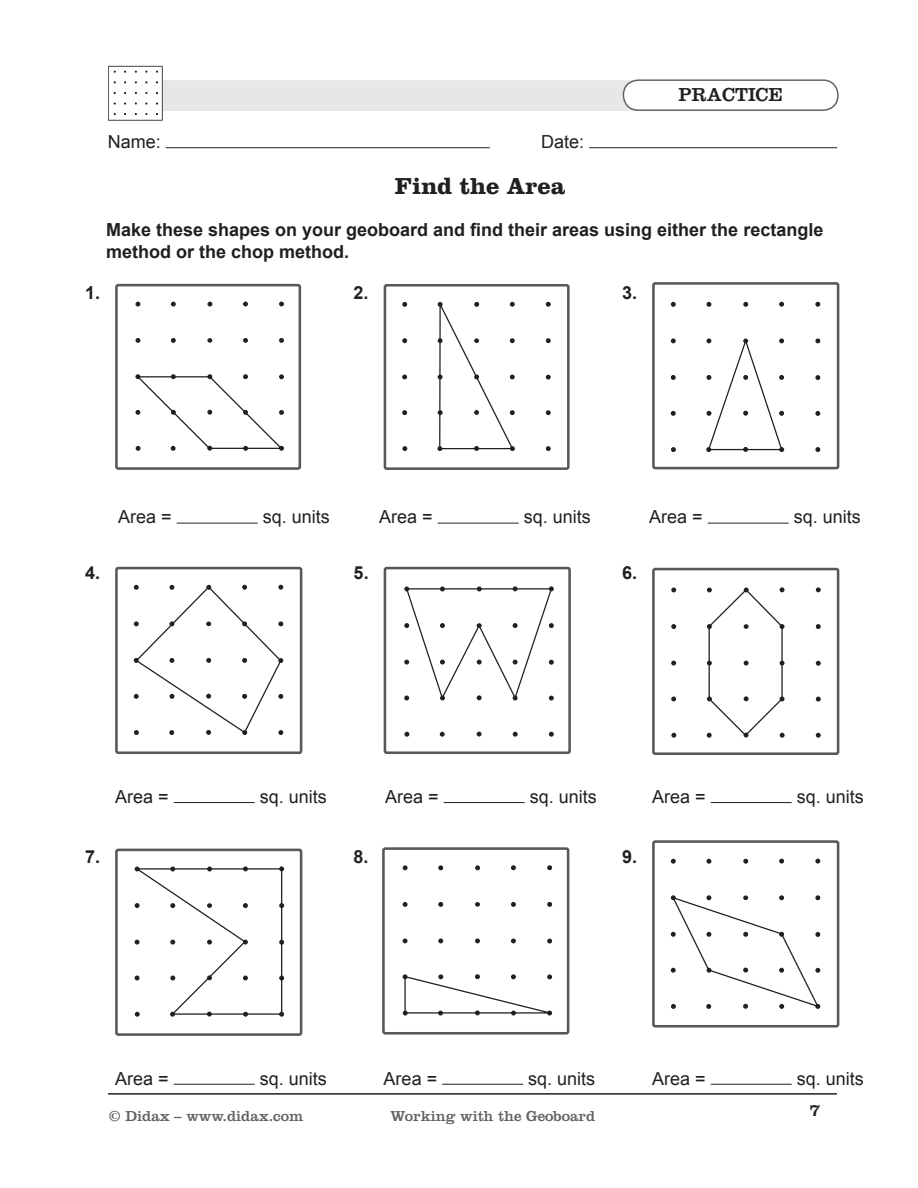
<style>
.page{position:relative;width:918px;height:1188px;background:#fff}
.page>*{position:absolute;margin:0;border:0;box-sizing:border-box;transform-origin:0 0}
.t1{font:700 24px "Clarendon";color:#231f20}
.t2{font:19.5px "Clarendon";color:#231f20}
.t3{font:18px "Arial";color:#231f20}
.t4{font:700 18px/21.6px "Arial";color:#231f20}
.t5{font:18px "Clarendon";color:#231f20}
.t6{font:15px "Clarendon";color:#636366}
</style>
<div class="page">
<hr style="left:166px;top:147px;width:324px;height:1px;background:#231f20">
<hr style="left:589px;top:147px;width:248px;height:1px;background:#231f20">
<div style="left:122px;top:80px;width:717px;height:31px;background:#e6e7e9;border-radius:15px"></div>
<div style="left:623px;top:80px;width:215px;height:30px;background:#fff;border-radius:15px"></div>
<div style="left:623px;top:79px;width:216px;height:32px;border:2px solid #636366;border-radius:15px"></div>
<hr style="left:108px;top:1093px;width:729px;height:2px;background:#231f20">
<svg style="left:109px;top:66px;width:54px;height:55px"></svg>
<div style="left:115px;top:284px;width:186px;height:186px;border:3px solid #57585a;border-radius:2px"></div>
<svg style="left:136px;top:302px;width:4px;height:5px"></svg>
<svg style="left:171px;top:302px;width:5px;height:5px"></svg>
<svg style="left:207px;top:302px;width:5px;height:5px"></svg>
<svg style="left:243px;top:302px;width:5px;height:4px"></svg>
<svg style="left:279px;top:302px;width:5px;height:4px"></svg>
<svg style="left:136px;top:338px;width:4px;height:5px"></svg>
<svg style="left:171px;top:338px;width:5px;height:5px"></svg>
<svg style="left:207px;top:338px;width:5px;height:5px"></svg>
<svg style="left:243px;top:338px;width:5px;height:5px"></svg>
<svg style="left:279px;top:338px;width:5px;height:5px"></svg>
<svg style="left:135px;top:374px;width:149px;height:77px"></svg>
<div style="left:384px;top:284px;width:186px;height:186px;border:3px solid #57585a;border-radius:2px"></div>
<svg style="left:402px;top:302px;width:5px;height:5px"></svg>
<svg style="left:402px;top:338px;width:5px;height:5px"></svg>
<svg style="left:402px;top:375px;width:5px;height:4px"></svg>
<svg style="left:402px;top:410px;width:5px;height:5px"></svg>
<svg style="left:402px;top:446px;width:5px;height:5px"></svg>
<svg style="left:437px;top:302px;width:114px;height:149px"></svg>
<div style="left:652px;top:282px;width:187px;height:187px;border:3px solid #57585a;border-radius:2px"></div>
<svg style="left:671px;top:302px;width:5px;height:5px"></svg>
<svg style="left:706px;top:302px;width:5px;height:5px"></svg>
<svg style="left:743px;top:302px;width:5px;height:5px"></svg>
<svg style="left:779px;top:302px;width:5px;height:5px"></svg>
<svg style="left:815px;top:302px;width:5px;height:5px"></svg>
<svg style="left:671px;top:338px;width:5px;height:5px"></svg>
<svg style="left:671px;top:375px;width:5px;height:5px"></svg>
<svg style="left:671px;top:411px;width:5px;height:5px"></svg>
<svg style="left:671px;top:447px;width:5px;height:5px"></svg>
<svg style="left:706px;top:338px;width:115px;height:114px"></svg>
<hr style="left:177px;top:523px;width:81px;height:1px;background:#231f20">
<hr style="left:438px;top:523px;width:81px;height:1px;background:#231f20">
<hr style="left:708px;top:523px;width:81px;height:1px;background:#231f20">
<div style="left:115px;top:567px;width:187px;height:187px;border:3px solid #57585a;border-radius:2px"></div>
<svg style="left:134px;top:585px;width:150px;height:150px"></svg>
<div style="left:384px;top:567px;width:187px;height:187px;border:3px solid #57585a;border-radius:2px"></div>
<svg style="left:404px;top:586px;width:150px;height:151px"></svg>
<div style="left:652px;top:568px;width:187px;height:187px;border:3px solid #57585a;border-radius:2px"></div>
<svg style="left:671px;top:588px;width:5px;height:4px"></svg>
<svg style="left:671px;top:624px;width:5px;height:5px"></svg>
<svg style="left:671px;top:661px;width:5px;height:5px"></svg>
<svg style="left:671px;top:697px;width:5px;height:4px"></svg>
<svg style="left:671px;top:733px;width:5px;height:5px"></svg>
<svg style="left:707px;top:587px;width:114px;height:151px"></svg>
<hr style="left:174px;top:802px;width:81px;height:1px;background:#231f20">
<hr style="left:444px;top:802px;width:81px;height:1px;background:#231f20">
<hr style="left:711px;top:802px;width:81px;height:1px;background:#231f20">
<div style="left:115px;top:849px;width:187px;height:187px;border:3px solid #57585a;border-radius:2px"></div>
<svg style="left:135px;top:866px;width:150px;height:151px"></svg>
<div style="left:382px;top:847px;width:187px;height:188px;border:3px solid #57585a;border-radius:2px"></div>
<svg style="left:403px;top:865px;width:5px;height:5px"></svg>
<svg style="left:438px;top:865px;width:5px;height:5px"></svg>
<svg style="left:475px;top:865px;width:5px;height:5px"></svg>
<svg style="left:511px;top:865px;width:5px;height:5px"></svg>
<svg style="left:547px;top:865px;width:5px;height:5px"></svg>
<svg style="left:403px;top:902px;width:5px;height:5px"></svg>
<svg style="left:438px;top:902px;width:5px;height:5px"></svg>
<svg style="left:475px;top:902px;width:5px;height:5px"></svg>
<svg style="left:511px;top:902px;width:5px;height:5px"></svg>
<svg style="left:547px;top:902px;width:6px;height:5px"></svg>
<svg style="left:403px;top:938px;width:5px;height:5px"></svg>
<svg style="left:438px;top:938px;width:5px;height:5px"></svg>
<svg style="left:475px;top:938px;width:5px;height:5px"></svg>
<svg style="left:511px;top:938px;width:5px;height:5px"></svg>
<svg style="left:547px;top:939px;width:5px;height:5px"></svg>
<svg style="left:403px;top:974px;width:150px;height:42px"></svg>
<div style="left:652px;top:840px;width:187px;height:188px;border:3px solid #57585a;border-radius:2px"></div>
<svg style="left:671px;top:859px;width:5px;height:5px"></svg>
<svg style="left:706px;top:859px;width:5px;height:5px"></svg>
<svg style="left:743px;top:859px;width:5px;height:5px"></svg>
<svg style="left:779px;top:859px;width:5px;height:5px"></svg>
<svg style="left:815px;top:859px;width:5px;height:5px"></svg>
<svg style="left:671px;top:895px;width:150px;height:114px"></svg>
<hr style="left:174px;top:1084px;width:81px;height:1px;background:#231f20">
<hr style="left:442px;top:1084px;width:81px;height:1px;background:#231f20">
<hr style="left:711px;top:1084px;width:81px;height:1px;background:#231f20">
<p class="t3" style="left:108px;top:130px;width:55px">Name:</p>
<p class="t3" style="left:541px;top:130px;width:45px">Date:</p>
<p class="t2" style="left:679px;top:83px;width:106px">PRACTICE</p>
<h1 class="t1" style="left:395px;top:172px;width:172px">Find the Area</h1>
<p class="t4" style="left:106px;top:219px;width:719px">Make these shapes on your geoboard and find their areas using either the rectangle method or the chop method.</p>
<p class="t4" style="left:85px;top:283px;width:17px">1.</p>
<p class="t4" style="left:354px;top:283px;width:17px">2.</p>
<p class="t4" style="left:622px;top:283px;width:17px">3.</p>
<p class="t3" style="left:118px;top:505px;width:55px">Area =</p>
<p class="t3" style="left:263px;top:505px;width:69px">sq. units</p>
<p class="t3" style="left:379px;top:505px;width:55px">Area =</p>
<p class="t3" style="left:524px;top:505px;width:69px">sq. units</p>
<p class="t3" style="left:649px;top:505px;width:55px">Area =</p>
<p class="t3" style="left:794px;top:505px;width:69px">sq. units</p>
<p class="t4" style="left:85px;top:562px;width:17px">4.</p>
<p class="t4" style="left:354px;top:562px;width:17px">5.</p>
<p class="t4" style="left:622px;top:562px;width:17px">6.</p>
<p class="t3" style="left:115px;top:785px;width:55px">Area =</p>
<p class="t3" style="left:260px;top:785px;width:69px">sq. units</p>
<p class="t3" style="left:385px;top:785px;width:55px">Area =</p>
<p class="t3" style="left:530px;top:785px;width:69px">sq. units</p>
<p class="t3" style="left:652px;top:785px;width:55px">Area =</p>
<p class="t3" style="left:797px;top:785px;width:69px">sq. units</p>
<p class="t4" style="left:85px;top:847px;width:17px">7.</p>
<p class="t4" style="left:354px;top:847px;width:17px">8.</p>
<p class="t4" style="left:622px;top:847px;width:17px">9.</p>
<p class="t3" style="left:115px;top:1067px;width:55px">Area =</p>
<p class="t3" style="left:260px;top:1067px;width:69px">sq. units</p>
<p class="t3" style="left:384px;top:1067px;width:55px">Area =</p>
<p class="t3" style="left:528px;top:1067px;width:69px">sq. units</p>
<p class="t3" style="left:652px;top:1067px;width:55px">Area =</p>
<p class="t3" style="left:797px;top:1067px;width:69px">sq. units</p>
<p class="t6" style="left:109px;top:1107px;width:196px">© Didax – www.didax.com</p>
<p class="t6" style="left:391px;top:1107px;width:206px">Working with the Geoboard</p>
<p class="t5" style="left:810px;top:1100px;width:12px">7</p>
</div>
